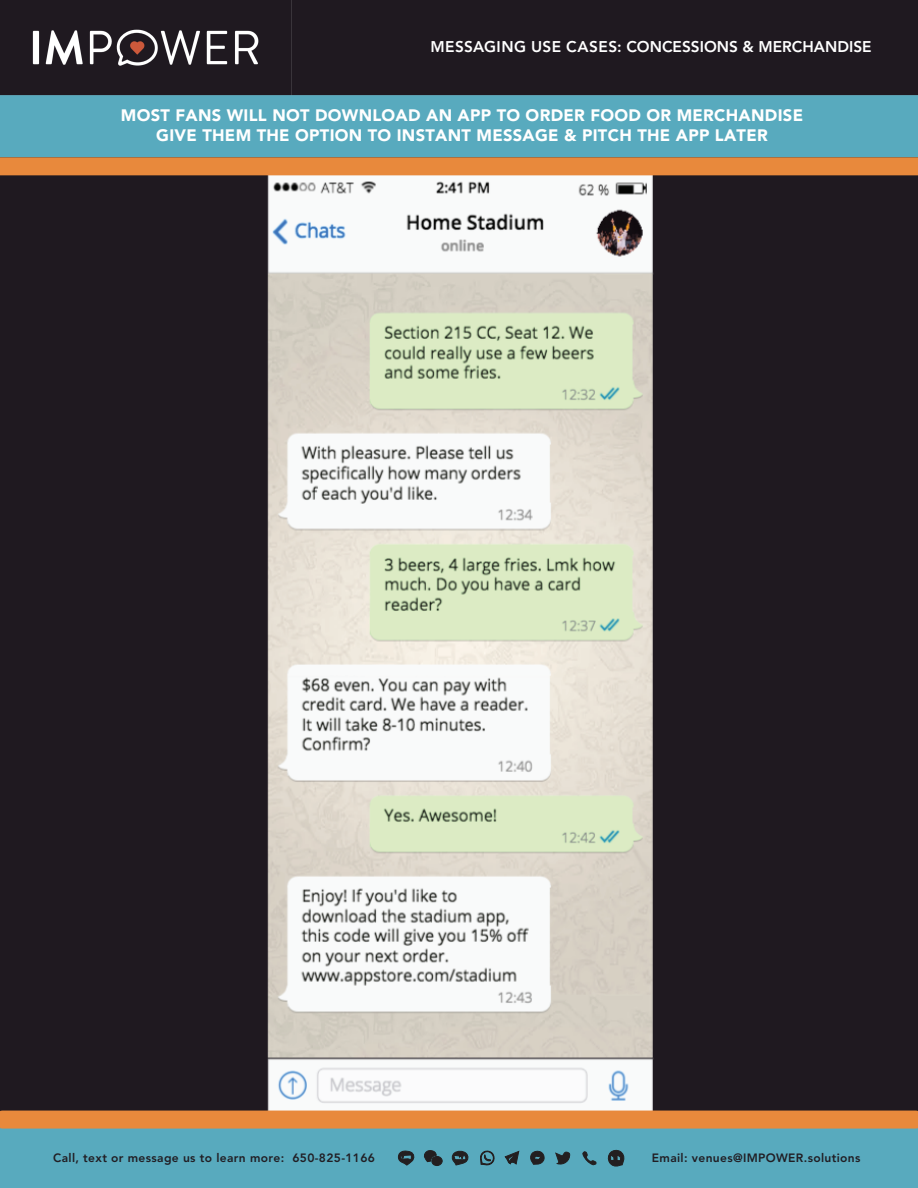
<style>
.page{position:relative;width:918px;height:1188px;background:#fff}
.page>*{position:absolute;margin:0;border:0;box-sizing:border-box;transform-origin:0 0}
.t1{font:900 16.5px/19.8px "Avenir LT Std";letter-spacing:.02em;color:#fff;text-align:center}
.t2{font:800 15.45px "Avenir LT Std";color:#fff}
.t3{font:800 12px "Avenir LT Std";letter-spacing:.03em;color:#211e24}
</style>
<div class="page">
<div style="left:0;top:175px;width:918px;height:936px;background:#1f1920"></div>
<img style="left:262px;top:175px;width:397px;height:935px">
<div style="left:0;top:1128px;width:918px;height:60px;background:#58aabe"></div>
<div style="left:292px;top:0;width:626px;height:95px;background:#1f1920"></div>
<img style="left:0;top:0;width:292px;height:95px">
<div style="left:0;top:95px;width:918px;height:62px;background:#58aabe"></div>
<div style="left:0;top:1111px;width:918px;height:18px;background:#e8893c"></div>
<div style="left:0;top:157px;width:918px;height:18px;background:#e8893c"></div>
<svg style="left:530px;top:1151px;width:15px;height:14px"></svg>
<svg style="left:398px;top:1150px;width:17px;height:16px"></svg>
<svg style="left:451px;top:1150px;width:18px;height:16px"></svg>
<svg style="left:555px;top:1151px;width:15px;height:14px"></svg>
<svg style="left:424px;top:1150px;width:13px;height:12px"></svg>
<svg style="left:505px;top:1151px;width:14px;height:14px"></svg>
<div style="left:432px;top:1156px;width:10px;height:10px;background:#231f20;border-radius:50%"></div>
<div style="left:432px;top:1156px;width:10px;height:10px;border:1px solid #231f20;border-radius:50%"></div>
<svg style="left:582px;top:1151px;width:15px;height:14px"></svg>
<svg style="left:607px;top:1150px;width:18px;height:17px"></svg>
<svg style="left:480px;top:1150px;width:15px;height:15px"></svg>
<p class="t2" style="left:430px;top:38px;width:443px">MESSAGING USE CASES: CONCESSIONS &amp; MERCHANDISE</p>
<p class="t1" style="left:121px;top:105px;width:684px">MOST FANS WILL NOT DOWNLOAD AN APP TO ORDER FOOD OR MERCHANDISE<br>GIVE THEM THE OPTION TO INSTANT MESSAGE &amp; PITCH THE APP LATER</p>
<p class="t3" style="left:53px;top:1151px;width:323px">Call, text or message us to learn more: 650-825-1166</p>
<p class="t3" style="left:652px;top:1151px;width:210px">Email: venues@IMPOWER.solutions</p>
</div>
